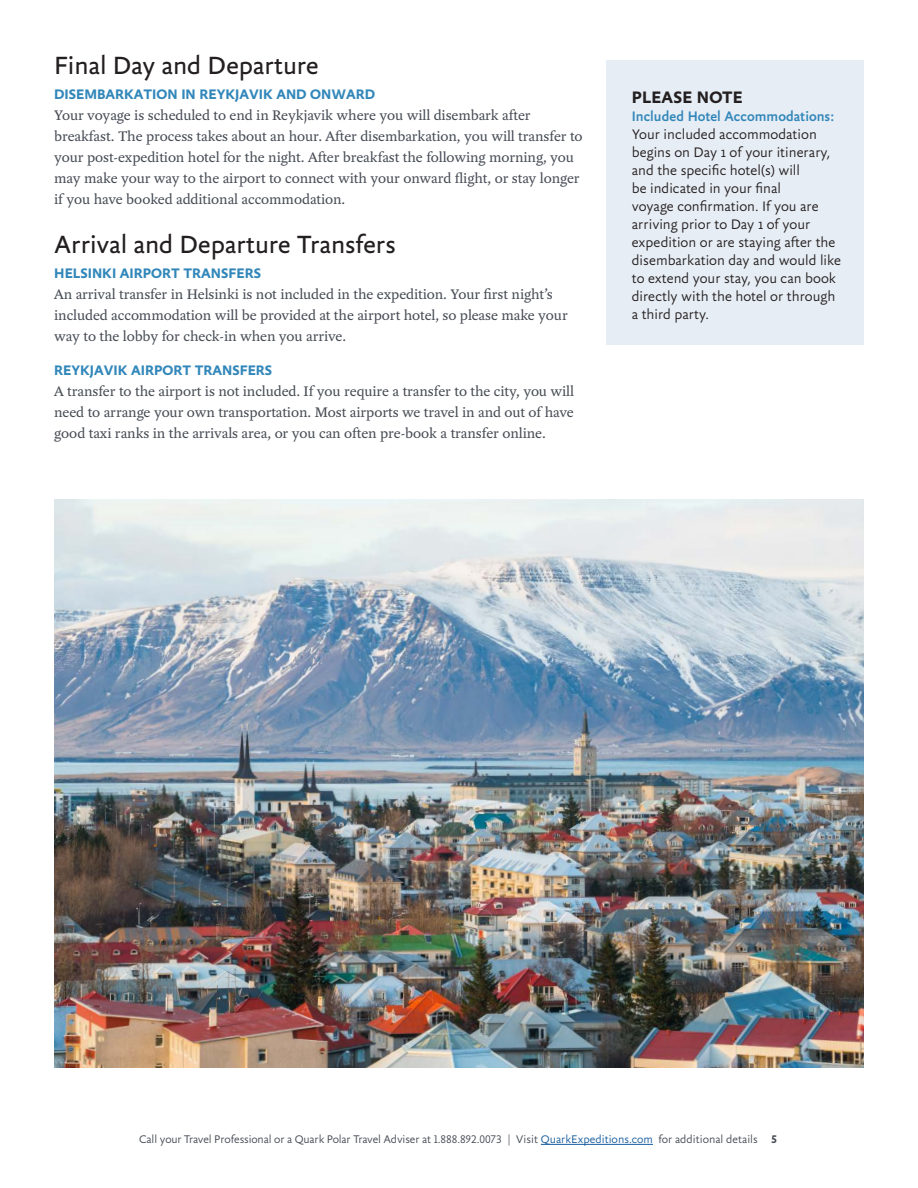
<style>
.page{position:relative;width:918px;height:1188px;background:#fff}
.page>*{position:absolute;margin:0;border:0;box-sizing:border-box;transform-origin:0 0}
.Med_headers{font:27px "Yoga Sans OT";letter-spacing:-.005em;color:#231f20}
.t1{font:700 18px "Yoga Sans OT";letter-spacing:.01em;color:#231f20}
.Body_Copy{font:15px/21px "Yoga OT";letter-spacing:-.005em;color:#464b54}
.Blue_Box_copy{font:300 15px/18px "Yoga Sans OT";color:#231f20}
.Body_Copy-2{font:15px/21px "Yoga OT";letter-spacing:-.005em;color:#464b53;text-align:justify}
.Day_by_Day_headers{font:700 15px "Yoga Sans OT";color:#3287ba}
.Blue_Box_copy-2{font:500 15px "Yoga Sans OT";color:#3287ba}
.t2{font:300 12px "Yoga Sans OT";letter-spacing:-.01em;color:#464b54}
.t3{font:700 12px "Yoga Sans OT";color:#464b54}
.s1{color:#175d9e}
</style>
<div class="page">
<img style="left:54px;top:500px;width:810px;height:568px">
<div style="left:606px;top:60px;width:258px;height:285px;background:#e7edf4"></div>
<hr style="left:541px;top:1144px;width:112px;height:1px;background:#175d9e">
<p class="Med_headers" style="left:54px;top:51px;width:266px">Final Day and Departure</p>
<p class="Day_by_Day_headers" style="left:54px;top:86px;width:322px">DISEMBARKATION IN REYKJAVIK AND ONWARD</p>
<p class="Body_Copy" style="left:54px;top:105px;width:530px">Your voyage is scheduled to end in Reykjavik where you will disembark after breakfast. The process takes about an hour. After disembarkation, you will transfer to your post-expedition hotel for the night. After breakfast the following morning, you may make your way to the airport to connect with your onward flight, or stay longer if you have booked additional accommodation.</p>
<p class="Med_headers" style="left:54px;top:231px;width:343px">Arrival and Departure Transfers</p>
<p class="Day_by_Day_headers" style="left:54px;top:265px;width:208px">HELSINKI AIRPORT TRANSFERS</p>
<p class="Body_Copy" style="left:54px;top:284px;width:515px">An arrival transfer in Helsinki is not included in the expedition. Your first night’s included accommodation will be provided at the airport hotel, so please make your way to the lobby for check-in when you arrive.</p>
<p class="Day_by_Day_headers" style="left:54px;top:362px;width:219px">REYKJAVIK AIRPORT TRANSFERS</p>
<p class="Body_Copy-2" style="left:54px;top:381px;width:521px">A transfer to the airport is not included. If you require a transfer to the city, you will need to arrange your own transportation. Most airports we travel in and out of have good taxi ranks in the arrivals area, or you can often pre-book a transfer online.</p>
<p class="t1" style="left:632px;top:88px;width:112px">PLEASE NOTE</p>
<p class="Blue_Box_copy-2" style="left:632px;top:108px;width:204px">Included Hotel Accommodations:</p>
<p class="Blue_Box_copy" style="left:632px;top:125px;width:211px">Your included accommodation begins on Day 1 of your itinerary, and the specific hotel(s) will<br>be indicated in your final<br>voyage confirmation. If you are arriving prior to Day 1 of your expedition or are staying after the disembarkation day and would like to extend your stay, you can book directly with the hotel or through a third party.</p>
<p class="t2" style="left:139px;top:1133px;width:620px">Call your Travel Professional or a Quark Polar Travel Adviser at 1.888.892.0073 | Visit <span class="s1">QuarkExpeditions.com</span> for additional details</p>
<p class="t3" style="left:771px;top:1133px;width:7px">5</p>
</div>
